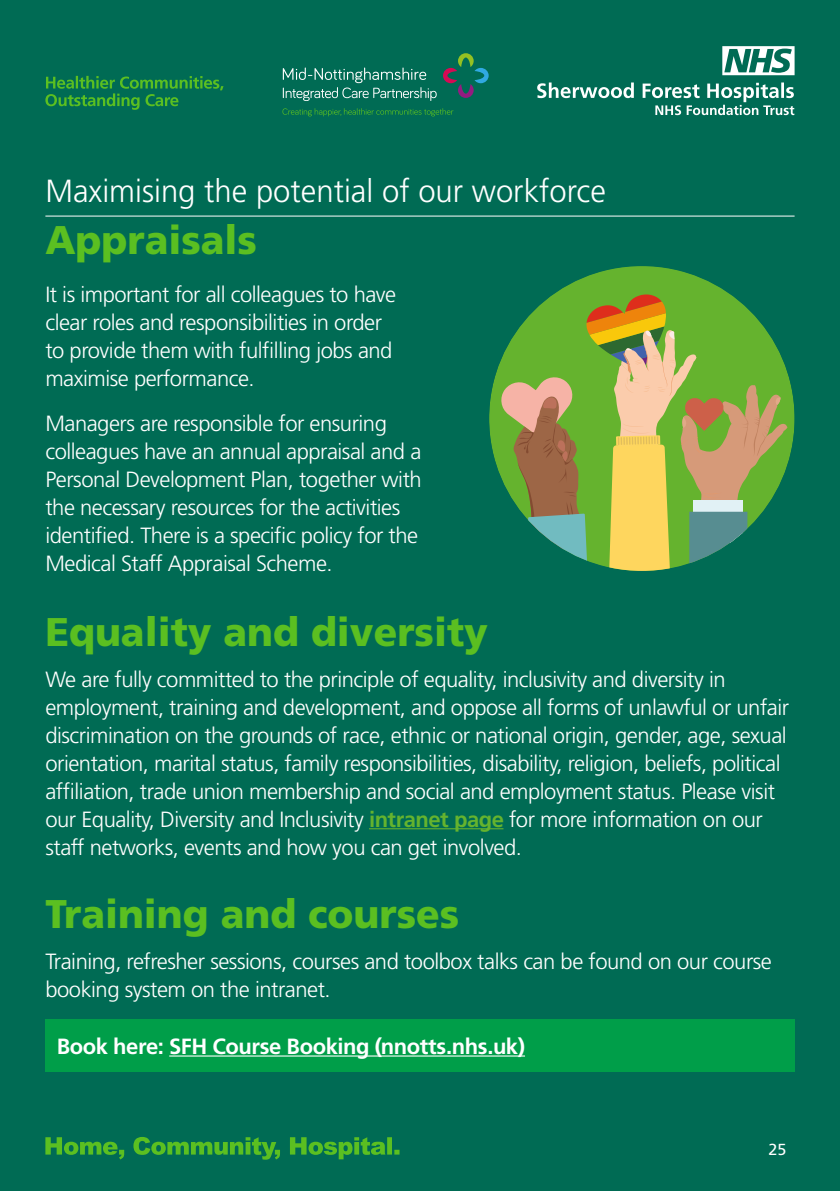
<style>
.page{position:relative;width:840px;height:1191px;background:#fff}
.page>*{position:absolute;margin:0;border:0;box-sizing:border-box;transform-origin:0 0}
.t1{font:900 40px "Frutiger";color:#5bbf21}
.t2{font:300 32px "Frutiger";color:#fff}
.t3{font:300 22px/28px "Frutiger";letter-spacing:-.02em;color:#fff}
.t4{font:700 22px "Frutiger";letter-spacing:-.02em;color:#fff}
.t5{font:16px "Frutiger";color:#fff}
.s1{font-weight:700;color:#65b32e}
</style>
<div class="page">
<div style="left:0;top:1108px;width:839px;height:83px;background:#006b54"></div>
<svg style="left:45px;top:1137px;width:354px;height:22px"></svg>
<div style="left:0;top:0;width:839px;height:1118px;background:#006b54"></div>
<hr style="left:369px;top:828px;width:134px;height:1px;background:#65b32e">
<div style="left:45px;top:1019px;width:749px;height:52px;background:#009e49"></div>
<hr style="left:169px;top:1055px;width:355px;height:1px;background:#fff">
<div style="left:489px;top:266px;width:305px;height:305px;background:#65b32e;border-radius:50%"></div>
<svg style="left:498px;top:293px;width:289px;height:278px"></svg>
<div style="left:693px;top:500px;width:50px;height:43px;background:#e1f1f5"></div>
<svg style="left:689px;top:512px;width:58px;height:59px;fill:#578d91"></svg>
<hr style="left:45px;top:216px;width:749px;height:1px;background:#fff">
<svg style="left:537px;top:82px;width:257px;height:33px"></svg>
<svg style="left:722px;top:46px;width:72px;height:29px"></svg>
<svg style="left:282px;top:67px;width:154px;height:34px"></svg>
<svg style="left:443px;top:53px;width:45px;height:45px"></svg>
<svg style="left:282px;top:108px;width:171px;height:8px"></svg>
<svg style="left:45px;top:75px;width:178px;height:35px"></svg>
<h2 class="t2" style="left:45px;top:173px;width:561px">Maximising the potential of our workforce</h2>
<h1 class="t1" style="left:45px;top:216px;width:213px">Appraisals</h1>
<p class="t3" style="left:45px;top:280px;width:352px">It is important for all colleagues to have clear roles and responsibilities in order to provide them with fulfilling jobs and maximise performance.</p>
<p class="t3" style="left:45px;top:409px;width:377px">Managers are responsible for ensuring colleagues have an annual appraisal and a Personal Development Plan, together with the necessary resources for the activities identified. There is a specific policy for the Medical Staff Appraisal Scheme.</p>
<h1 class="t1" style="left:45px;top:608px;width:444px">Equality and diversity</h1>
<p class="t3" style="left:45px;top:665px;width:744px">We are fully committed to the principle of equality, inclusivity and diversity in employment, training and development, and oppose all forms of unlawful or unfair discrimination on the grounds of race, ethnic or national origin, gender, age, sexual orientation, marital status, family responsibilities, disability, religion, beliefs, political affiliation, trade union membership and social and employment status. Please visit our Equality, Diversity and Inclusivity <span class="s1">intranet page</span> for more information on our staff networks, events and how you can get involved.</p>
<h1 class="t1" style="left:45px;top:890px;width:415px">Training and courses</h1>
<p class="t3" style="left:45px;top:947px;width:727px">Training, refresher sessions, courses and toolbox talks can be found on our course booking system on the intranet.</p>
<p class="t4" style="left:57px;top:1033px;width:469px">Book here: SFH Course Booking (nnotts.nhs.uk)</p>
<p class="t5" style="left:768px;top:1139px;width:19px">25</p>
</div>
